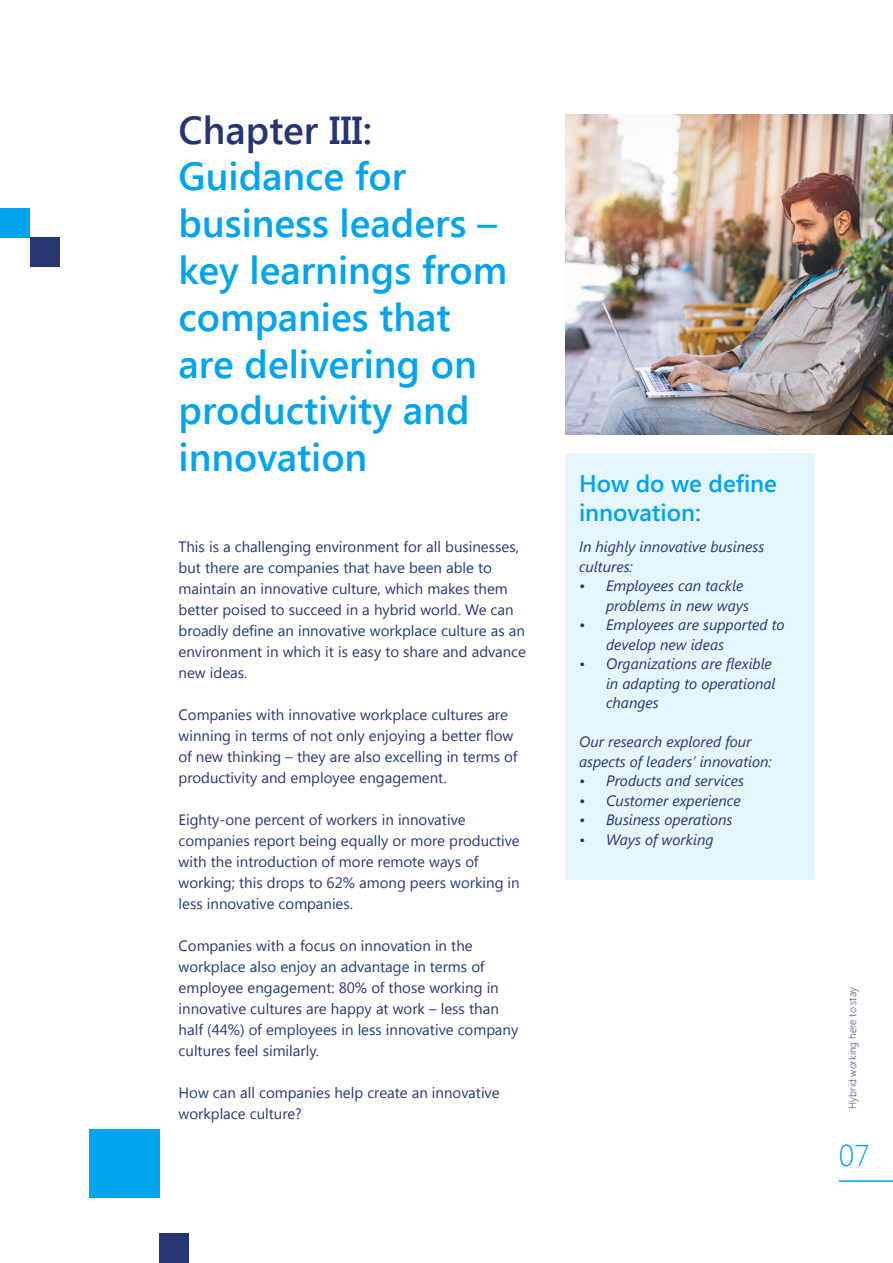
<style>
.page{position:relative;width:893px;height:1263px;background:#fff}
.page>*{position:absolute;margin:0;border:0;box-sizing:border-box;transform-origin:0 0}
.t1{font:600 39px/46.8px "Segoe UI";color:#00a4ef}
.t2{font:600 39px "Segoe UI";color:#273673}
.t3{font:300 30px "Segoe UI";color:#00a4ef}
.t4{font:600 24px/28.8px "Segoe UI";color:#00a4ef}
.t5{font:15px/21px "Segoe UI";color:#273673}
.t6{font:italic 15px/19.5px "Segoe UI";color:#273673}
.t7{font:300 10.5px "Segoe UI";color:#273673}
</style>
<div class="page">
<img style="left:566px;top:114px;width:327px;height:321px">
<div style="left:0;top:209px;width:30px;height:29px;background:#00a4ef"></div>
<div style="left:89px;top:1129px;width:70px;height:68px;background:#00a4ef"></div>
<div style="left:30px;top:238px;width:30px;height:29px;background:#273673"></div>
<div style="left:159px;top:1234px;width:30px;height:29px;background:#273673"></div>
<hr style="left:839px;top:1180px;width:54px;height:2px;background:#00a4ef">
<div style="left:566px;top:453px;width:249px;height:426px;background:#e6f6fd"></div>
<h1 class="t2" style="left:179px;top:102px;width:195px">Chapter III:</h1>
<h1 class="t1" style="left:179px;top:151px;width:330px">Guidance for business leaders – key learnings from companies that are delivering on productivity and innovation</h1>
<p class="t5" style="left:179px;top:536px;width:349px">This is a challenging environment for all businesses, but there are companies that have been able to maintain an innovative culture, which makes them better poised to succeed in a hybrid world. We can broadly define an innovative workplace culture as an environment in which it is easy to share and advance new ideas.</p>
<p class="t5" style="left:179px;top:704px;width:340px">Companies with innovative workplace cultures are winning in terms of not only enjoying a better flow of new thinking – they are also excelling in terms of productivity and employee engagement.</p>
<p class="t5" style="left:179px;top:809px;width:343px">Eighty-one percent of workers in innovative companies report being equally or more productive with the introduction of more remote ways of working; this drops to 62% among peers working in less innovative companies.</p>
<p class="t5" style="left:179px;top:935px;width:341px">Companies with a focus on innovation in the workplace also enjoy an advantage in terms of employee engagement: 80% of those working in innovative cultures are happy at work – less than half (44%) of employees in less innovative company cultures feel similarly.</p>
<p class="t5" style="left:179px;top:1082px;width:322px">How can all companies help create an innovative workplace culture?</p>
<h3 class="t4" style="left:579px;top:468px;width:199px">How do we define innovation:</h3>
<p class="t6" style="left:579px;top:536px;width:187px">In highly innovative business cultures:</p>
<p class="t6" style="left:606px;top:575px;width:144px;text-indent:-27px">• Employees can tackle problems in new ways</p>
<p class="t6" style="left:606px;top:614px;width:180px;text-indent:-27px">• Employees are supported to develop new ideas</p>
<p class="t6" style="left:606px;top:653px;width:171px;text-indent:-27px">• Organizations are flexible in adapting to operational changes</p>
<p class="t6" style="left:579px;top:731px;width:194px">Our research explored four aspects of leaders’ innovation:</p>
<p class="t6" style="left:579px;top:770px;width:167px">• Products and services</p>
<p class="t6" style="left:579px;top:790px;width:163px">• Customer experience</p>
<p class="t6" style="left:579px;top:809px;width:155px">• Business operations</p>
<p class="t6" style="left:579px;top:829px;width:136px">• Ways of working</p>
<p class="t7" style="left:845px;top:1109px;width:123px;rotate:-90deg">Hybrid working here to stay</p>
<h2 class="t3" style="left:839px;top:1135px;width:32px">07</h2>
</div>
